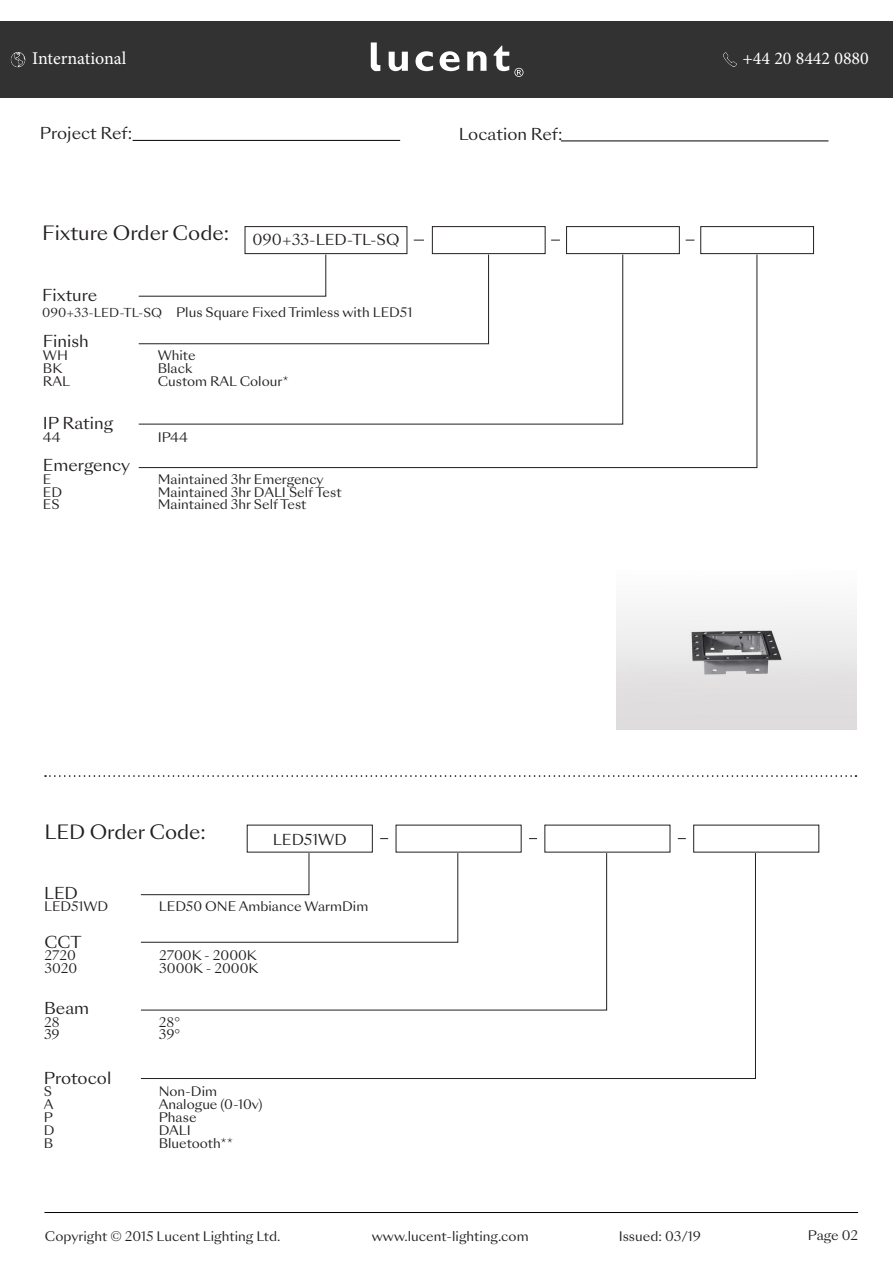
<style>
.page{position:relative;width:893px;height:1263px;background:#fff}
.page>*{position:absolute;margin:0;border:0;box-sizing:border-box;transform-origin:0 0}
.t1{font:19.2px "Sang Bleu Sunrise";color:#231f20}
.t2{font:18px "Minion Pro";color:#fff}
.t3{font:15.9px "Sang Bleu Sunrise";color:#231f20}
.t4{font:14.7px "Sang Bleu Sunrise";color:#231f20}
.t5{font:12.75px "Sang Bleu Sunrise";color:#231f20}
.s1{font-size:12px}
</style>
<div class="page">
<hr style="left:44px;top:1212px;width:814px;height:1px;background:#000">
<div style="left:0;top:21px;width:893px;height:77px;background:#333233"></div>
<svg style="left:389px;top:52px;width:19px;height:19px"></svg>
<svg style="left:415px;top:51px;width:18px;height:20px"></svg>
<svg style="left:440px;top:51px;width:20px;height:20px"></svg>
<svg style="left:467px;top:51px;width:19px;height:20px"></svg>
<svg style="left:371px;top:42px;width:9px;height:29px"></svg>
<svg style="left:494px;top:46px;width:29px;height:31px"></svg>
<img style="left:10px;top:52px;width:16px;height:15px">
<img style="left:723px;top:52px;width:14px;height:15px">
<hr style="left:133px;top:140px;width:267px;height:1px;background:#000">
<hr style="left:561px;top:141px;width:267px;height:1px;background:#000">
<div style="left:245px;top:226px;width:162px;height:28px;border:1px solid #231f20"></div>
<div style="left:432px;top:226px;width:113px;height:28px;border:1px solid #231f20"></div>
<div style="left:566px;top:226px;width:113px;height:28px;border:1px solid #231f20"></div>
<div style="left:700px;top:226px;width:114px;height:28px;border:1px solid #231f20"></div>
<svg style="left:138px;top:254px;width:619px;height:214px"></svg>
<svg style="left:45px;top:775px;width:811px;height:2px"></svg>
<img style="left:617px;top:607px;width:239px;height:123px">
<svg style="left:140px;top:853px;width:616px;height:226px"></svg>
<p class="t2" style="left:32px;top:47px;width:96px">International</p>
<p class="t2" style="left:742px;top:47px;width:128px">+44 20 8442 0880</p>
<p class="t3" style="left:40px;top:122px;width:94px">Project Ref:</p>
<p class="t3" style="left:459px;top:123px;width:105px">Location Ref:</p>
<p class="t1" style="left:42px;top:220px;width:188px">Fixture Order Code:</p>
<p class="t4" style="left:253px;top:229px;width:148px">090+33-LED-TL-SQ</p>
<p class="t3" style="left:42px;top:285px;width:57px">Fixture</p>
<p class="t5" style="left:42px;top:304px;width:371px"><span class="s1">090+33-LED-TL-SQ</span> Plus Square Fixed Trimless with LED51</p>
<p class="t3" style="left:43px;top:330px;width:47px">Finish</p>
<p class="t5" style="left:43px;top:347px;width:27px">WH</p>
<p class="t5" style="left:158px;top:347px;width:39px">White</p>
<p class="t5" style="left:43px;top:359px;width:21px">BK</p>
<p class="t5" style="left:158px;top:359px;width:36px">Black</p>
<p class="t5" style="left:43px;top:372px;width:29px">RAL</p>
<p class="t5" style="left:158px;top:372px;width:133px">Custom RAL Colour*</p>
<p class="t3" style="left:43px;top:413px;width:72px">IP Rating</p>
<p class="t5" style="left:43px;top:429px;width:19px">44</p>
<p class="t5" style="left:158px;top:429px;width:32px">IP44</p>
<p class="t3" style="left:43px;top:454px;width:89px">Emergency</p>
<p class="t5" style="left:43px;top:470px;width:10px">E</p>
<p class="t5" style="left:158px;top:470px;width:167px">Maintained 3hr Emergency</p>
<p class="t5" style="left:43px;top:483px;width:21px">ED</p>
<p class="t5" style="left:158px;top:483px;width:185px">Maintained 3hr DALI Self Test</p>
<p class="t5" style="left:43px;top:496px;width:18px">ES</p>
<p class="t5" style="left:158px;top:496px;width:150px">Maintained 3hr Self Test</p>
<p class="t1" style="left:44px;top:818px;width:163px">LED Order Code:</p>
<p class="t4" style="left:273px;top:829px;width:75px">LED51WD</p>
<p class="t3" style="left:44px;top:882px;width:35px">LED</p>
<p class="t5" style="left:44px;top:898px;width:66px">LED51WD</p>
<p class="t5" style="left:159px;top:898px;width:211px">LED50 ONE Ambiance WarmDim</p>
<p class="t3" style="left:44px;top:931px;width:39px">CCT</p>
<p class="t5" style="left:44px;top:947px;width:33px">2720</p>
<p class="t5" style="left:159px;top:947px;width:99px">2700K - 2000K</p>
<p class="t5" style="left:44px;top:960px;width:34px">3020</p>
<p class="t5" style="left:159px;top:960px;width:101px">3000K - 2000K</p>
<p class="t3" style="left:44px;top:997px;width:47px">Beam</p>
<p class="t5" style="left:44px;top:1013px;width:17px">28</p>
<p class="t5" style="left:159px;top:1013px;width:23px">28°</p>
<p class="t5" style="left:44px;top:1026px;width:17px">39</p>
<p class="t5" style="left:159px;top:1026px;width:23px">39°</p>
<p class="t3" style="left:44px;top:1067px;width:69px">Protocol</p>
<p class="t5" style="left:44px;top:1083px;width:10px">S</p>
<p class="t5" style="left:159px;top:1083px;width:60px">Non-Dim</p>
<p class="t5" style="left:44px;top:1096px;width:11px">A</p>
<p class="t5" style="left:159px;top:1096px;width:105px">Analogue (0-10v)</p>
<p class="t5" style="left:44px;top:1108px;width:11px">P</p>
<p class="t5" style="left:159px;top:1108px;width:39px">Phase</p>
<p class="t5" style="left:44px;top:1121px;width:12px">D</p>
<p class="t5" style="left:159px;top:1121px;width:34px">DALI</p>
<p class="t5" style="left:44px;top:1134px;width:11px">B</p>
<p class="t5" style="left:159px;top:1134px;width:76px">Bluetooth**</p>
<p class="t5" style="left:45px;top:1227px;width:237px">Copyright © 2015 Lucent Lighting Ltd.</p>
<p class="t5" style="left:372px;top:1227px;width:158px">www.lucent-lighting.com</p>
<p class="t5" style="left:619px;top:1227px;width:84px">Issued: 03/19</p>
<p class="t5" style="left:808px;top:1227px;width:52px">Page 02</p>
</div>
